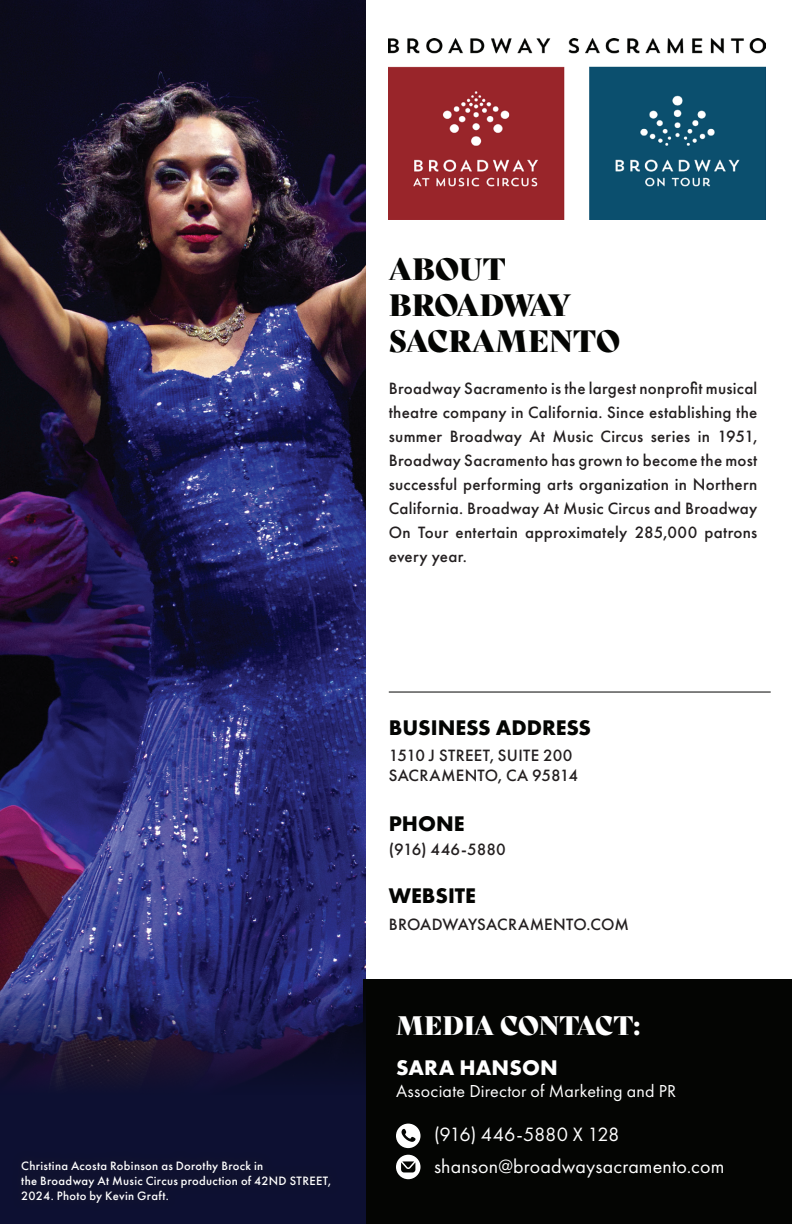
<style>
.page{position:relative;width:792px;height:1224px;background:#fff}
.page>*{position:absolute;margin:0;border:0;box-sizing:border-box;transform-origin:0 0}
.t1{font:30px/36px "Bely Display";color:#040503}
.t2{font:26px "Bely Display";color:#fff}
.t3{font:700 22px "Futura PT";color:#040503}
.t4{font:700 22px "Futura PT";letter-spacing:.005em;color:#fff}
.t5{font:20px/32px "Futura PT";letter-spacing:.005em;color:#fff}
.t6{font:18px "Futura PT";letter-spacing:.01em;color:#fff}
.t7{font:500 17px/24px "Futura PT";letter-spacing:.015em;color:#231f20;text-align:justify}
.t8{font:500 12.6px/15.2px "Futura PT";letter-spacing:.025em;color:#fff}
</style>
<div class="page">
<img style="left:0;top:0;width:366px;height:968px">
<div style="left:364px;top:979px;width:428px;height:245px;background:#040503"></div>
<svg style="left:396px;top:1155px;width:25px;height:24px"></svg>
<div style="left:396px;top:1124px;width:25px;height:24px;background:#fff;border-radius:50%"></div>
<svg style="left:402px;top:1129px;width:14px;height:13px"></svg>
<hr style="left:389px;top:692px;width:382px;height:1px;background:#040503">
<svg style="left:0;top:968px;width:366px;height:256px;background:#181945"></svg>
<div style="left:11px;top:1150px;width:330px;height:62px;background:#0e1130"></div>
<img style="left:389px;top:39px;width:376px;height:181px">
<h1 class="t1" style="left:389px;top:249px;width:233px">ABOUT<br>BROADWAY<br>SACRAMENTO</h1>
<p class="t7" style="left:389px;top:376px;width:370px">Broadway Sacramento is the largest nonprofit musical theatre company in California. Since establishing the summer Broadway At Music Circus series in 1951, Broadway Sacramento has grown to become the most successful performing arts organization in Northern California. Broadway At Music Circus and Broadway On Tour entertain approximately 285,000 patrons every year.</p>
<p class="t8" style="left:21px;top:1158px;width:311px">Christina Acosta Robinson as Dorothy Brock in<br>the Broadway At Music Circus production of 42ND STREET,<br>2024. Photo by Kevin Graft.</p>
<p class="t3" style="left:389px;top:713px;width:204px">BUSINESS ADDRESS</p>
<p class="t7" style="left:389px;top:745px;width:191px;line-height:20px">1510 J STREET, SUITE 200<br>SACRAMENTO, CA 95814</p>
<p class="t3" style="left:389px;top:809px;width:77px">PHONE</p>
<p class="t7" style="left:389px;top:838px;width:119px">(916) 446-5880</p>
<p class="t3" style="left:389px;top:882px;width:89px">WEBSITE</p>
<p class="t7" style="left:389px;top:912px;width:242px">BROADWAYSACRAMENTO.COM</p>
<h2 class="t2" style="left:396px;top:1005px;width:246px">MEDIA CONTACT:</h2>
<p class="t4" style="left:396px;top:1053px;width:163px">SARA HANSON</p>
<p class="t6" style="left:396px;top:1080px;width:282px">Associate Director of Marketing and PR</p>
<p class="t5" style="left:434px;top:1118px;width:292px">(916) 446-5880 X 128 shanson@broadwaysacramento.com</p>
</div>
